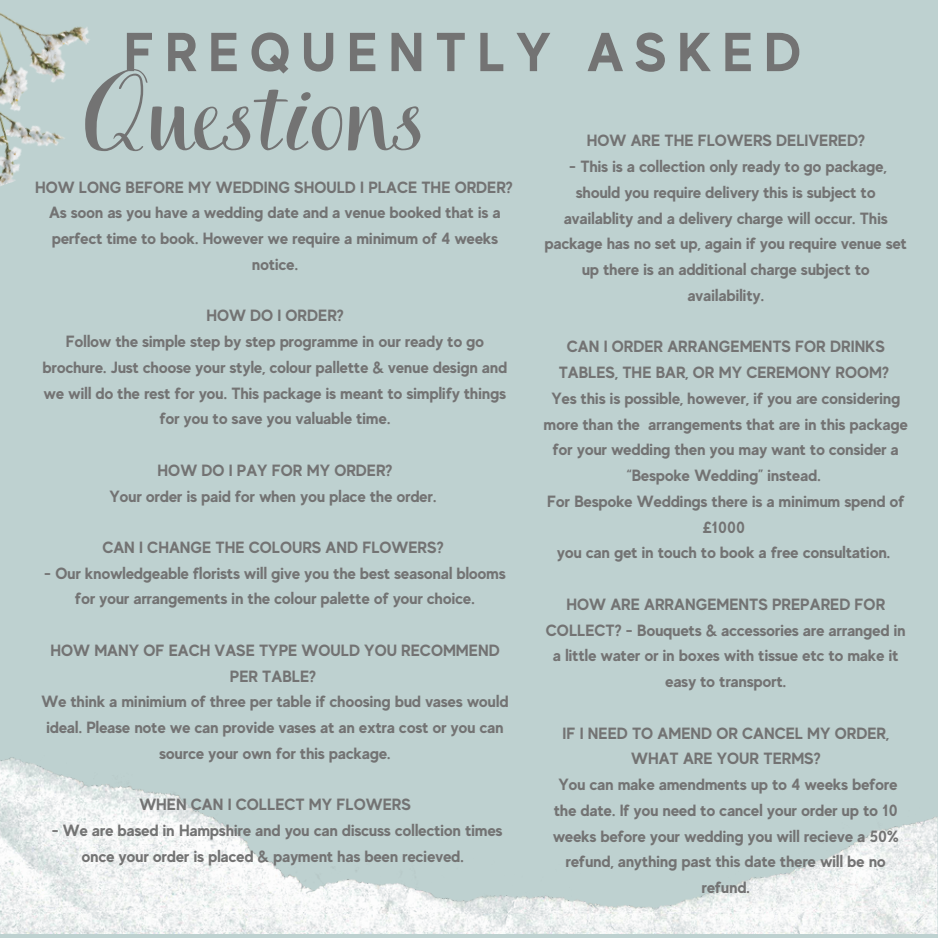
<style>
.page{position:relative;width:938px;height:938px;background:#fff}
.page>*{position:absolute;margin:0;border:0;box-sizing:border-box;transform-origin:0 0}
.t1{font:116.5px "Books Script";color:#737373}
.t2{font:700 54.75px "MADE Evolve Sans";letter-spacing:.2em;color:#737373}
.t3{font:700 16.25px/25.8px "MADE Evolve Sans";color:#737373;text-align:center}
</style>
<div class="page">
<div style="left:0;top:0;width:938px;height:937px;background:#bed1d0"></div>
<img style="left:0;top:757px;width:938px;height:176px">
<img style="left:0;top:13px;width:90px;height:173px">
<p class="t2" style="left:124px;top:20px;width:678px">FREQUENTLY ASKED</p>
<p class="t1" style="left:84px;top:42px;width:344px">Questions</p>
<p class="t3" style="left:587px;top:128px;width:280px">HOW ARE THE FLOWERS DELIVERED?</p>
<p class="t3" style="left:545px;top:154px;width:364px">- This is a collection only ready to go package, should you require delivery this is subject to availablity and a delivery charge will occur. This package has no set up, again if you require venue set up there is an additional charge subject to availability.</p>
<p class="t3" style="left:558px;top:334px;width:332px">CAN I ORDER ARRANGEMENTS FOR DRINKS<br>TABLES, THE BAR, OR MY CEREMONY ROOM?</p>
<p class="t3" style="left:544px;top:385px;width:365px">Yes this is possible, however, if you are considering more than the arrangements that are in this package for your wedding then you may want to consider a “Bespoke Wedding” instead.</p>
<p class="t3" style="left:547px;top:488px;width:359px">For Bespoke Weddings there is a minimum spend of £1000</p>
<p class="t3" style="left:557px;top:539px;width:334px">you can get in touch to book a free consultation.</p>
<p class="t3" style="left:546px;top:591px;width:361px">HOW ARE ARRANGEMENTS PREPARED FOR COLLECT? - Bouquets &amp; accessories are arranged in a little water or in boxes with tissue etc to make it easy to transport.</p>
<p class="t3" style="left:562px;top:720px;width:328px">IF I NEED TO AMEND OR CANCEL MY ORDER,<br>WHAT ARE YOUR TERMS?</p>
<p class="t3" style="left:553px;top:771px;width:347px">You can make amendments up to 4 weeks before the date. If you need to cancel your order up to 10 weeks before your wedding you will recieve a 50% refund, anything past this date there will be no refund.</p>
<p class="t3" style="left:35px;top:174px;width:479px">HOW LONG BEFORE MY WEDDING SHOULD I PLACE THE ORDER?</p>
<p class="t3" style="left:49px;top:200px;width:453px">As soon as you have a wedding date and a venue booked that is a perfect time to book. However we require a minimum of 4 weeks notice.</p>
<p class="t3" style="left:206px;top:303px;width:139px">HOW DO I ORDER?</p>
<p class="t3" style="left:43px;top:328px;width:466px">Follow the simple step by step programme in our ready to go brochure. Just choose your style, colour pallette &amp; venue design and we will do the rest for you. This package is meant to simplify things for you to save you valuable time.</p>
<p class="t3" style="left:158px;top:457px;width:236px">HOW DO I PAY FOR MY ORDER?</p>
<p class="t3" style="left:109px;top:483px;width:328px">Your order is paid for when you place the order.</p>
<p class="t3" style="left:102px;top:534px;width:343px">CAN I CHANGE THE COLOURS AND FLOWERS?</p>
<p class="t3" style="left:44px;top:560px;width:463px">- Our knowledgeable florists will give you the best seasonal blooms for your arrangements in the colour palette of your choice.</p>
<p class="t3" style="left:50px;top:637px;width:450px">HOW MANY OF EACH VASE TYPE WOULD YOU RECOMMEND<br>PER TABLE?</p>
<p class="t3" style="left:42px;top:688px;width:468px">We think a minimium of three per table if choosing bud vases would ideal. Please note we can provide vases at an extra cost or you can source your own for this package.</p>
<p class="t3" style="left:139px;top:791px;width:273px">WHEN CAN I COLLECT MY FLOWERS</p>
<p class="t3" style="left:52px;top:817px;width:452px">- We are based in Hampshire and you can discuss collection times once your order is placed &amp; payment has been recieved.</p>
</div>
